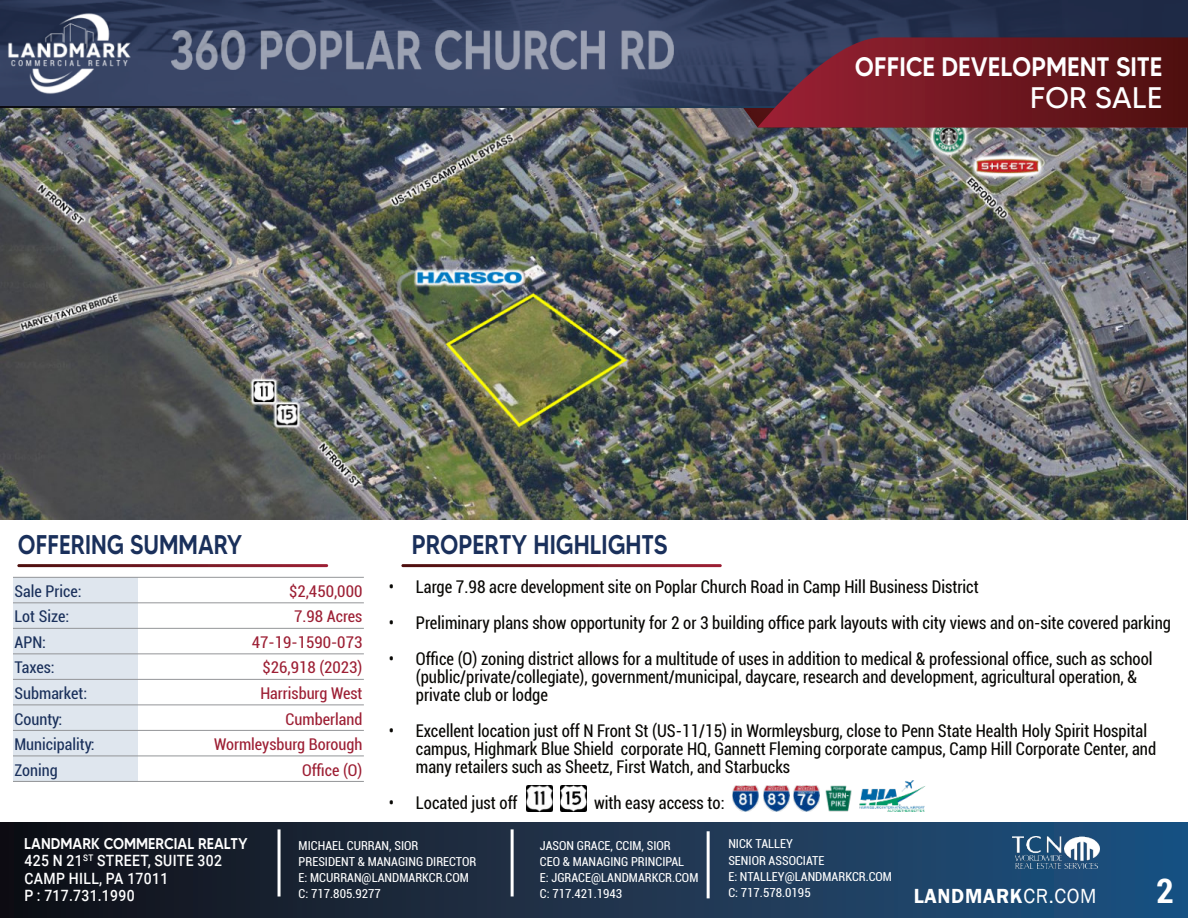
<style>
.page{position:relative;width:1188px;height:918px;background:#fff}
.page>*{position:absolute;margin:0;border:0;box-sizing:border-box;transform-origin:0 0}
.t1{font:700 condensed 33.75px "Roboto";color:#fff}
.t2{font:29.7px "MADETOMMY";color:#fff}
.t3{font:500 27px "MADETOMMY";color:#1a305b;scale:.86 1}
.t4{font:500 27px "MADETOMMY";color:#1a305b;scale:.83 1}
.t5{font:500 26.7px "MADETOMMY";color:#fff;scale:.91 1}
.t6{font:600 21px "Franklin Gothic";letter-spacing:.035em;color:#fff;scale:.96 1}
.t7{font:condensed 17.55px/18px "Roboto";color:#080704;scale:.94 1}
.t8{font:condensed 16.2px "Roboto";color:#9d1f34}
.t9{font:condensed 16.2px "Roboto";color:#1a305b}
.t10{font:500 15.6px/17.5px "Roboto";letter-spacing:.025em;color:#fff;scale:.9 1}
.t11{font:500 15.6px "MADETOMMY";color:#fff;scale:.9 1}
.t12{font:condensed 12.45px/16px "Roboto";color:#fff}
.s1{font-weight:400}
</style>
<div class="page">
<img style="left:0;top:108px;width:1188px;height:412px">
<img style="left:691px;top:108px;width:67px;height:19px">
<img style="left:0;top:0;width:1188px;height:106px">
<svg style="left:758px;top:37px;width:430px;height:90px;background:#691b26"></svg>
<img style="left:7px;top:13px;width:125px;height:82px">
<svg style="left:17px;top:564px;width:311px;height:3px"></svg>
<svg style="left:401px;top:564px;width:321px;height:3px"></svg>
<div style="left:0;top:822px;width:1188px;height:95px;background:linear-gradient(to right,#151015,#215483)"></div>
<img style="left:1012px;top:837px;width:87px;height:32px">
<hr style="left:278px;top:831px;width:3px;height:64px;background:#fff">
<hr style="left:511px;top:831px;width:3px;height:64px;background:#fff">
<img style="left:172px;top:30px;width:502px;height:40px">
<div style="left:13px;top:577px;width:124px;height:204px;background:#dfe6ee"></div>
<hr style="left:13px;top:577px;width:351px;height:1px;background:#939598">
<hr style="left:13px;top:602px;width:351px;height:1px;background:#939598">
<hr style="left:13px;top:628px;width:351px;height:1px;background:#939598">
<hr style="left:13px;top:653px;width:351px;height:1px;background:#939598">
<hr style="left:13px;top:679px;width:351px;height:1px;background:#939598">
<hr style="left:13px;top:705px;width:351px;height:1px;background:#939598">
<hr style="left:13px;top:730px;width:351px;height:1px;background:#939598">
<hr style="left:13px;top:756px;width:351px;height:1px;background:#939598">
<hr style="left:13px;top:781px;width:351px;height:1px;background:#939598">
<img style="left:793px;top:786px;width:26px;height:26px">
<img style="left:732px;top:786px;width:27px;height:26px">
<img style="left:763px;top:786px;width:27px;height:26px">
<img style="left:851px;top:781px;width:74px;height:31px">
<img style="left:825px;top:786px;width:26px;height:26px">
<img style="left:561px;top:786px;width:26px;height:26px">
<img style="left:526px;top:786px;width:26px;height:26px">
<hr style="left:707px;top:833px;width:3px;height:64px;background:#fff">
<h3 class="t5" style="left:855px;top:57px;width:340px">OFFICE DEVELOPMENT SITE</h3>
<h2 class="t2" style="left:1030px;top:88px;width:134px">FOR SALE</h2>
<h3 class="t4" style="left:18px;top:535px;width:272px">OFFERING SUMMARY</h3>
<p class="t9" style="left:15px;top:585px;width:69px">Sale Price:</p>
<p class="t8" style="left:289px;top:585px;width:75px">$2,450,000</p>
<p class="t9" style="left:15px;top:610px;width:56px">Lot Size:</p>
<p class="t8" style="left:294px;top:610px;width:70px">7.98 Acres</p>
<p class="t9" style="left:15px;top:636px;width:33px">APN:</p>
<p class="t8" style="left:252px;top:636px;width:112px">47-19-1590-073</p>
<p class="t9" style="left:15px;top:661px;width:42px">Taxes:</p>
<p class="t8" style="left:262px;top:661px;width:101px">$26,918 (2023)</p>
<p class="t9" style="left:15px;top:687px;width:74px">Submarket:</p>
<p class="t8" style="left:260px;top:687px;width:104px">Harrisburg West</p>
<p class="t9" style="left:15px;top:712px;width:49px">County:</p>
<p class="t8" style="left:286px;top:712px;width:78px">Cumberland</p>
<p class="t9" style="left:15px;top:738px;width:82px">Municipality:</p>
<p class="t8" style="left:214px;top:738px;width:150px">Wormleysburg Borough</p>
<p class="t9" style="left:15px;top:763px;width:45px">Zoning</p>
<p class="t8" style="left:302px;top:763px;width:62px">Office (O)</p>
<h3 class="t3" style="left:412px;top:535px;width:299px">PROPERTY HIGHLIGHTS</h3>
<p class="t7" style="left:389px;top:579px;width:629px">• Large 7.98 acre development site on Poplar Church Road in Camp Hill Business District</p>
<p class="t7" style="left:389px;top:615px;width:834px">• Preliminary plans show opportunity for 2 or 3 building office park layouts with city views and on-site covered parking</p>
<p class="t7" style="left:416px;top:651px;width:785px;text-indent:-27px">• Office (O) zoning district allows for a multitude of uses in addition to medical &amp; professional office, such as school (public/private/collegiate), government/municipal, daycare, research and development, agricultural operation, &amp; private club or lodge</p>
<p class="t7" style="left:416px;top:723px;width:789px;text-indent:-27px">• Excellent location just off N Front St (US-11/15) in Wormleysburg, close to Penn State Health Holy Spirit Hospital campus, Highmark Blue Shield corporate HQ, Gannett Fleming corporate campus, Camp Hill Corporate Center, and many retailers such as Sheetz, First Watch, and Starbucks</p>
<p class="t7" style="left:389px;top:795px;width:138px">• Located just off</p>
<p class="t7" style="left:594px;top:795px;width:140px">with easy access to:</p>
<p class="t11" style="left:24px;top:838px;width:250px">LANDMARK COMMERCIAL REALTY</p>
<p class="t10" style="left:24px;top:854px;width:221px">425 N 21<sup>ST</sup> STREET, SUITE 302<br>CAMP HILL, PA 17011<br>P : 717.731.1990</p>
<p class="t12" style="left:299px;top:839px;width:179px">MICHAEL CURRAN, SIOR<br>PRESIDENT &amp; MANAGING DIRECTOR<br>E: MCURRAN@LANDMARKCR.COM<br>C: 717.805.9277</p>
<p class="t12" style="left:540px;top:839px;width:160px">JASON GRACE, CCIM, SIOR<br>CEO &amp; MANAGING PRINCIPAL<br>E: JGRACE@LANDMARKCR.COM<br>C: 717.421.1943</p>
<p class="t12" style="left:728px;top:837px;width:165px">NICK TALLEY<br>SENIOR ASSOCIATE<br>E: NTALLEY@LANDMARKCR.COM<br>C: 717.578.0195</p>
<p class="t6" style="left:914px;top:888px;width:192px">LANDMARK<span class="s1">CR.COM</span></p>
<h1 class="t1" style="left:1156px;top:878px;width:19px">2</h1>
</div>
